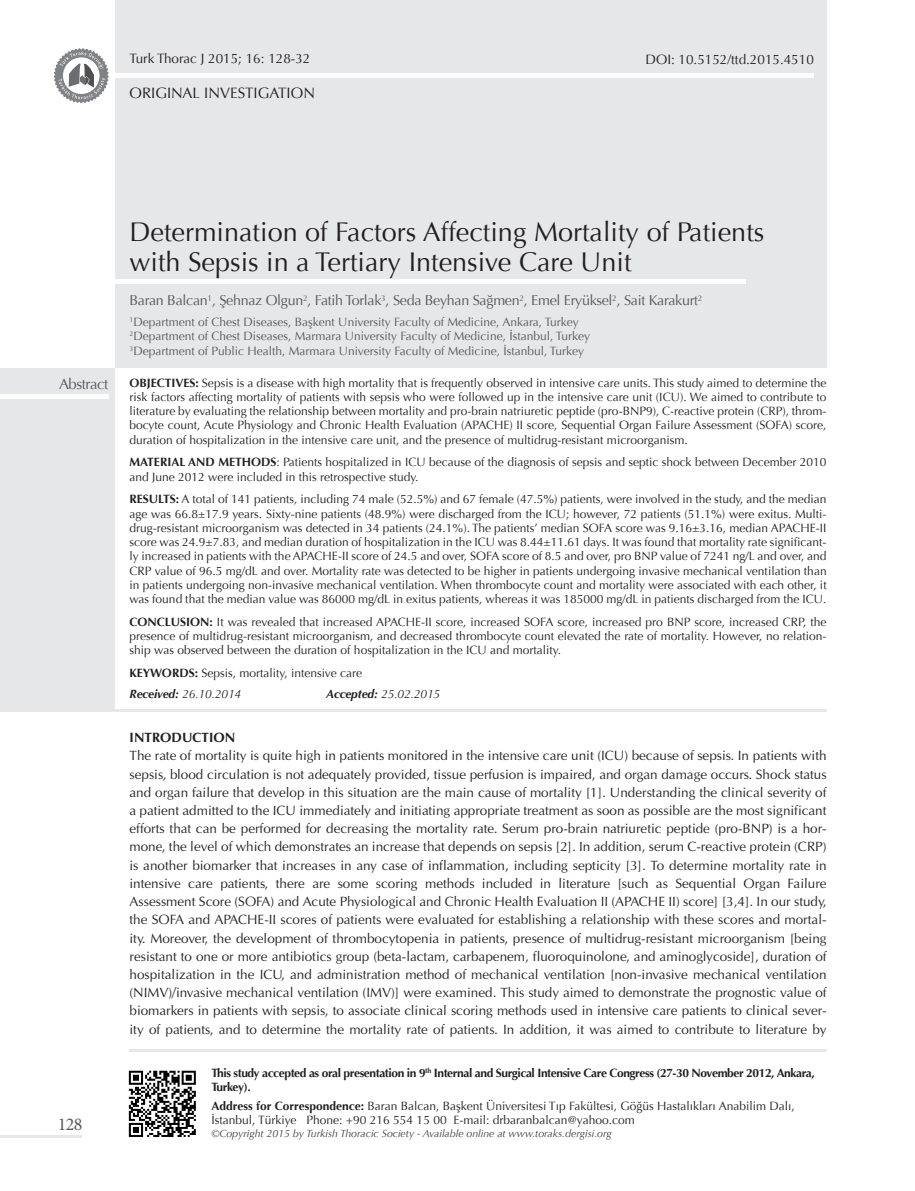
<style>
.page{position:relative;width:915px;height:1191px;background:#fff}
.page>*{position:absolute;margin:0;border:0;box-sizing:border-box;transform-origin:0 0}
.t1{font:27px/30px "Optima";color:#231f20}
.t2{font:18px "Minion Pro";color:#57585a}
.t3{font:15px "Optima";color:#231f20}
.t4{font:15px "Optima";letter-spacing:-.03em;color:#57585a}
.t5{font:14.25px "Optima";letter-spacing:-.02em;color:#57585a}
.t6{font:13.5px/18.1px "Optima Normal Tr";color:#231f20;text-align:justify}
.t7{font:13.5px "Optima";color:#231f20}
.t8{font:13.5px "Optima Bold Tr";color:#231f20}
.t9{font:12px/14.2px "Optima";color:#231f20;text-align:justify}
.t10{font:12px "Optima";color:#57585a}
.t11{font:700 12px/14.4px "Optima";letter-spacing:-.035em;color:#231f20}
.t12{font:italic 12px "Optima";letter-spacing:-.01em;color:#231f20}
.t13{font:italic 10.5px "Optima";color:#3e3e3f}
.s1{font-weight:700}
</style>
<div class="page">
<div style="left:115px;top:0;width:711px;height:368px;background:#e6e7e9"></div>
<hr style="left:4px;top:74px;width:809px;height:4px;background:#fff">
<svg style="left:53px;top:48px;width:56px;height:55px"></svg>
<div style="left:0;top:368px;width:115px;height:342px;background:#e6e7e9"></div>
<div style="left:0;top:394px;width:108px;height:5px;background:#fff"></div>
<div style="left:0;top:279px;width:745px;height:5px;background:#fff"></div>
<hr style="left:0;top:709px;width:826px;height:2px;background:#e6e7e9">
<hr style="left:129px;top:1049px;width:697px;height:3px;background:#e6e7e9">
<img style="left:128px;top:1070px;width:68px;height:67px">
<hr style="left:0;top:1135px;width:82px;height:3px;background:#e6e7e9">
<p class="t7" style="left:129px;top:51px;width:182px">Turk Thorac J 2015; 16: 128-32</p>
<p class="t3" style="left:129px;top:84px;width:187px">ORIGINAL INVESTIGATION</p>
<p class="t7" style="left:645px;top:52px;width:170px">DOI: 10.5152/ttd.2015.4510</p>
<p class="t4" style="left:59px;top:375px;width:51px">Abstract</p>
<p class="t2" style="left:58px;top:1112px;width:26px">128</p>
<p class="t1" style="left:129px;top:217px;width:636px">Determination of Factors Affecting Mortality of Patients with Sepsis in a Tertiary Intensive Care Unit</p>
<p class="t5" style="left:129px;top:292px;width:574px">Baran Balcan<sup>1</sup>, Şehnaz Olgun<sup>2</sup>, Fatih Torlak<sup>3</sup>, Seda Beyhan Sağmen<sup>2</sup>, Emel Eryüksel<sup>2</sup>, Sait Karakurt<sup>2</sup></p>
<p class="t10" style="left:129px;top:315px;width:451px"><sup>1</sup>Department of Chest Diseases, Başkent University Faculty of Medicine, Ankara, Turkey</p>
<p class="t10" style="left:129px;top:329px;width:462px"><sup>2</sup>Department of Chest Diseases, Marmara University Faculty of Medicine, İstanbul, Turkey</p>
<p class="t10" style="left:129px;top:344px;width:456px"><sup>3</sup>Department of Public Health, Marmara University Faculty of Medicine, İstanbul, Turkey</p>
<p class="t9" style="left:129px;top:375px;width:698px"><span class="s1">OBJECTIVES:</span> Sepsis is a disease with high mortality that is frequently observed in intensive care units. This study aimed to determine the risk factors affecting mortality of patients with sepsis who were followed up in the intensive care unit (ICU). We aimed to contribute to literature by evaluating the relationship between mortality and pro-brain natriuretic peptide (pro-BNP9), C-reactive protein (CRP), throm&shy;bocyte count, Acute Physiology and Chronic Health Evaluation (APACHE) II score, Sequential Organ Failure Assessment (SOFA) score, duration of hospitalization in the intensive care unit, and the presence of multidrug-resistant microorganism.</p>
<p class="t9" style="left:129px;top:455px;width:698px"><span class="s1">MATERIAL AND METHODS</span>: Patients hospitalized in ICU because of the diagnosis of sepsis and septic shock between December 2010 and June 2012 were included in this retrospective study.</p>
<p class="t9" style="left:129px;top:492px;width:698px"><span class="s1">RESULTS:</span> A total of 141 patients, including 74 male (52.5%) and 67 female (47.5%) patients, were involved in the study, and the median age was 66.8±17.9 years. Sixty-nine patients (48.9%) were discharged from the ICU; however, 72 patients (51.1%) were exitus. Multi&shy;drug-resistant microorganism was detected in 34 patients (24.1%). The patients’ median SOFA score was 9.16±3.16, median APACHE-II score was 24.9±7.83, and median duration of hospitalization in the ICU was 8.44±11.61 days. It was found that mortality rate significant&shy;ly increased in patients with the APACHE-II score of 24.5 and over, SOFA score of 8.5 and over, pro BNP value of 7241 ng/L and over, and CRP value of 96.5 mg/dL and over. Mortality rate was detected to be higher in patients undergoing invasive mechanical ventilation than in patients undergoing non-invasive mechanical ventilation. When thrombocyte count and mortality were associated with each other, it was found that the median value was 86000 mg/dL in exitus patients, whereas it was 185000 mg/dL in patients discharged from the ICU.</p>
<p class="t9" style="left:129px;top:615px;width:698px"><span class="s1">CONCLUSION:</span> It was revealed that increased APACHE-II score, increased SOFA score, increased pro BNP score, increased CRP, the presence of multidrug-resistant microorganism, and decreased thrombocyte count elevated the rate of mortality. However, no relation&shy;ship was observed between the duration of hospitalization in the ICU and mortality.</p>
<p class="t9" style="left:129px;top:666px;width:234px"><span class="s1">KEYWORDS:</span> Sepsis, mortality, intensive care</p>
<p class="t12" style="left:129px;top:686px;width:113px"><span class="s1">Received:</span> 26.10.2014</p>
<p class="t12" style="left:326px;top:686px;width:115px"><span class="s1">Accepted:</span> 25.02.2015</p>
<p class="t8" style="left:129px;top:729px;width:107px">INTRODUCTION</p>
<p class="t6" style="left:129px;top:746px;width:698px">The rate of mortality is quite high in patients monitored in the intensive care unit (ICU) because of sepsis. In patients with sepsis, blood circulation is not adequately provided, tissue perfusion is impaired, and organ damage occurs. Shock status and organ failure that develop in this situation are the main cause of mortality [1]. Understanding the clinical severity of a patient admitted to the ICU immediately and initiating appropriate treatment as soon as possible are the most significant efforts that can be performed for decreasing the mortality rate. Serum pro-brain natriuretic peptide (pro-BNP) is a hor&shy;mone, the level of which demonstrates an increase that depends on sepsis [2]. In addition, serum C-reactive protein (CRP) is another biomarker that increases in any case of inflammation, including septicity [3]. To determine mortality rate in intensive care patients, there are some scoring methods included in literature [such as Sequential Organ Failure Assessment Score (SOFA) and Acute Physiological and Chronic Health Evaluation II (APACHE II) score] [3,4]. In our study, the SOFA and APACHE-II scores of patients were evaluated for establishing a relationship with these scores and mortal&shy;ity. Moreover, the development of thrombocytopenia in patients, presence of multidrug-resistant microorganism [being resistant to one or more antibiotics group (beta-lactam, carbapenem, fluoroquinolone, and aminoglycoside], duration of hospitalization in the ICU, and administration method of mechanical ventilation [non-invasive mechanical ventilation (NIMV)/invasive mechanical ventilation (IMV)] were examined. This study aimed to demonstrate the prognostic value of biomarkers in patients with sepsis, to associate clinical scoring methods used in intensive care patients to clinical sever&shy;ity of patients, and to determine the mortality rate of patients. In addition, it was aimed to contribute to literature by</p>
<p class="t11" style="left:211px;top:1065px;width:604px">This study accepted as oral presentation in 9<sup>th</sup> Internal and Surgical Intensive Care Congress (27-30 November 2012, Ankara,<br>Turkey).</p>
<p class="t9" style="left:211px;top:1098px;width:584px"><span class="s1">Address for Correspondence:</span> Baran Balcan, Başkent Üniversitesi Tıp Fakültesi, Göğüs Hastalıkları Anabilim Dalı,<br>İstanbul, Türkiye Phone: +90 216 554 15 00 E-mail: drbaranbalcan@yahoo.com</p>
<p class="t13" style="left:211px;top:1127px;width:402px">©Copyright 2015 by Turkish Thoracic Society - Available online at www.toraks.dergisi.org</p>
</div>
